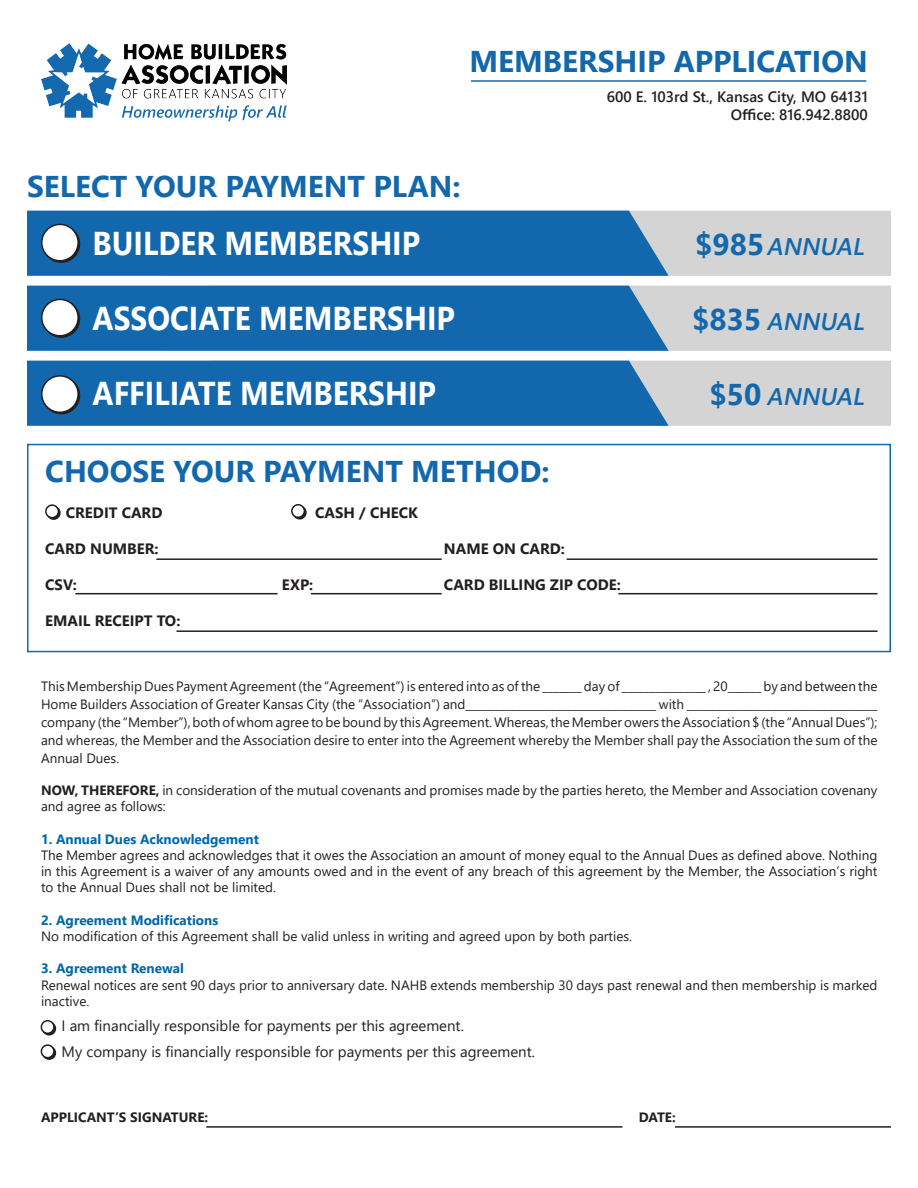
<style>
.page{position:relative;width:918px;height:1188px;background:#fff}
.page>*{position:absolute;margin:0;border:0;box-sizing:border-box;transform-origin:0 0}
.t1{font:700 33px "Segoe UI";color:#fff;scale:.91 1}
.t2{font:700 30px "Segoe UI";color:#1368ad}
.t3{font:italic 600 24px "Segoe UI";color:#1368ad}
.t4{font:15px/25.5px "Segoe UI";color:#231f20}
.t5{font:700 15px "Segoe UI";color:#231f20}
.t6{font:600 15px/18px "Segoe UI";color:#231f20;text-align:right}
.t7{font:13.5px/18px "Segoe UI";color:#231f20;text-align:justify}
.t8{font:700 13.5px "Segoe UI";color:#0067aa}
.t9{font:700 13.5px "Segoe UI";color:#231f20}
.s1{font-weight:700;font-style:normal;font-size:30px}
.s2{font-weight:700}
</style>
<div class="page">
<img style="left:41px;top:44px;width:245px;height:77px">
<hr style="left:471px;top:80px;width:395px;height:2px;background:#1368ad">
<div style="left:669px;top:211px;width:222px;height:65px;background:#d4d4d4"></div>
<div style="left:27px;top:211px;width:642px;height:65px;background:#1368ad"></div>
<div style="left:669px;top:286px;width:222px;height:65px;background:#d4d4d4"></div>
<div style="left:27px;top:286px;width:642px;height:65px;background:#1368ad"></div>
<div style="left:669px;top:361px;width:222px;height:65px;background:#d4d4d4"></div>
<div style="left:27px;top:361px;width:642px;height:65px;background:#1368ad"></div>
<div style="left:43px;top:226px;width:36px;height:36px;background:#231f20;border-radius:50%"></div>
<div style="left:42px;top:225px;width:38px;height:38px;border:2px solid #231f20;border-radius:50%"></div>
<div style="left:42px;top:224px;width:36px;height:37px;background:#fff;border-radius:50%"></div>
<div style="left:41px;top:224px;width:38px;height:38px;border:2px solid #231f20;border-radius:50%"></div>
<div style="left:43px;top:301px;width:36px;height:36px;background:#231f20;border-radius:50%"></div>
<div style="left:42px;top:300px;width:38px;height:38px;border:2px solid #231f20;border-radius:50%"></div>
<div style="left:42px;top:299px;width:36px;height:37px;background:#fff;border-radius:50%"></div>
<div style="left:41px;top:299px;width:38px;height:38px;border:2px solid #231f20;border-radius:50%"></div>
<div style="left:43px;top:377px;width:36px;height:37px;background:#231f20;border-radius:50%"></div>
<div style="left:42px;top:377px;width:38px;height:37px;border:2px solid #231f20;border-radius:50%"></div>
<div style="left:42px;top:376px;width:36px;height:36px;background:#fff;border-radius:50%"></div>
<div style="left:41px;top:375px;width:38px;height:38px;border:2px solid #231f20;border-radius:50%"></div>
<div style="left:27px;top:444px;width:864px;height:208px;border:2px solid #1368ad"></div>
<div style="left:293px;top:506px;width:13px;height:13px;background:#231f20;border-radius:50%"></div>
<div style="left:293px;top:505px;width:14px;height:15px;border:2px solid #231f20;border-radius:50%"></div>
<div style="left:292px;top:505px;width:12px;height:12px;background:#fff;border-radius:50%"></div>
<div style="left:291px;top:504px;width:14px;height:14px;border:2px solid #231f20;border-radius:50%"></div>
<div style="left:47px;top:507px;width:13px;height:12px;background:#231f20;border-radius:50%"></div>
<div style="left:47px;top:506px;width:14px;height:14px;border:2px solid #231f20;border-radius:50%"></div>
<div style="left:46px;top:505px;width:12px;height:13px;background:#fff;border-radius:50%"></div>
<div style="left:45px;top:504px;width:14px;height:14px;border:2px solid #231f20;border-radius:50%"></div>
<div style="left:43px;top:1022px;width:12px;height:13px;background:#231f20;border-radius:50%"></div>
<div style="left:42px;top:1022px;width:14px;height:14px;border:2px solid #231f20;border-radius:50%"></div>
<div style="left:41px;top:1021px;width:13px;height:12px;background:#fff;border-radius:50%"></div>
<div style="left:41px;top:1020px;width:14px;height:14px;border:2px solid #231f20;border-radius:50%"></div>
<div style="left:43px;top:1047px;width:12px;height:12px;background:#231f20;border-radius:50%"></div>
<div style="left:42px;top:1046px;width:14px;height:14px;border:2px solid #231f20;border-radius:50%"></div>
<div style="left:41px;top:1045px;width:13px;height:13px;background:#fff;border-radius:50%"></div>
<div style="left:41px;top:1044px;width:14px;height:14px;border:2px solid #231f20;border-radius:50%"></div>
<hr style="left:675px;top:1126px;width:216px;height:2px;background:#231f20">
<hr style="left:206px;top:1126px;width:417px;height:2px;background:#231f20">
<hr style="left:156px;top:558px;width:286px;height:2px;background:#231f20">
<hr style="left:567px;top:558px;width:311px;height:2px;background:#231f20">
<hr style="left:75px;top:593px;width:203px;height:1px;background:#231f20">
<hr style="left:311px;top:593px;width:131px;height:1px;background:#231f20">
<hr style="left:618px;top:593px;width:259px;height:1px;background:#231f20">
<hr style="left:176px;top:630px;width:702px;height:2px;background:#231f20">
<h2 class="t2" style="left:470px;top:33px;width:400px">MEMBERSHIP APPLICATION</h2>
<p class="t6" style="left:607px;top:86px;width:263px">600 E. 103rd St., Kansas City, MO 64131<br>Office: 816.942.8800</p>
<h2 class="t2" style="left:27px;top:158px;width:435px">SELECT YOUR PAYMENT PLAN:</h2>
<h1 class="t1" style="left:93px;top:213px;width:362px">BUILDER MEMBERSHIP</h1>
<h3 class="t3" style="left:695px;top:224px;width:177px"><span class="s1">$ 9 8 5</span> ANNUAL</h3>
<h1 class="t1" style="left:93px;top:288px;width:400px">ASSOCIATE MEMBERSHIP</h1>
<h3 class="t3" style="left:692px;top:299px;width:180px"><span class="s1">$ 8 3 5</span> ANNUAL</h3>
<h1 class="t1" style="left:93px;top:363px;width:379px">AFFILIATE MEMBERSHIP</h1>
<h3 class="t3" style="left:710px;top:374px;width:163px"><span class="s1">$ 5 0</span> ANNUAL</h3>
<h2 class="t2" style="left:45px;top:443px;width:506px">CHOOSE YOUR PAYMENT METHOD:</h2>
<p class="t5" style="left:66px;top:499px;width:98px">CREDIT CARD</p>
<p class="t5" style="left:315px;top:499px;width:104px">CASH / CHECK</p>
<p class="t5" style="left:45px;top:535px;width:115px">CARD NUMBER:</p>
<p class="t5" style="left:444px;top:535px;width:123px">NAME ON CARD:</p>
<p class="t5" style="left:45px;top:571px;width:33px">CSV:</p>
<p class="t5" style="left:282px;top:571px;width:33px">EXP:</p>
<p class="t5" style="left:444px;top:571px;width:178px">CARD BILLING ZIP CODE:</p>
<p class="t5" style="left:45px;top:607px;width:137px">EMAIL RECEIPT TO:</p>
<p class="t7" style="left:41px;top:676px;width:838px">This Membership Dues Payment Agreement (the “Agreement”) is entered into as of the _______ day of _______________ , 20______ by and between the Home Builders Association of Greater Kansas City (the “Association”) and__________________________________ with __________________________________ company (the “Member”), both of whom agree to be bound by this Agreement. Whereas, the Member owers the Association $ (the “Annual Dues”); and whereas, the Member and the Association desire to enter into the Agreement whereby the Member shall pay the Association the sum of the Annual Dues.</p>
<p class="t7" style="left:41px;top:781px;width:838px;line-height:16.2px"><span class="s2">NOW, THEREFORE,</span> in consideration of the mutual covenants and promises made by the parties hereto, the Member and Association covenany and agree as follows:</p>
<p class="t8" style="left:41px;top:826px;width:219px">1. Annual Dues Acknowledgement</p>
<p class="t7" style="left:41px;top:846px;width:838px;line-height:16.2px">The Member agrees and acknowledges that it owes the Association an amount of money equal to the Annual Dues as defined above. Nothing in this Agreement is a waiver of any amounts owed and in the event of any breach of this agreement by the Member, the Association’s right to the Annual Dues shall not be limited.</p>
<p class="t8" style="left:41px;top:907px;width:179px">2. Agreement Modifications</p>
<p class="t7" style="left:41px;top:926px;width:593px">No modification of this Agreement shall be valid unless in writing and agreed upon by both parties.</p>
<p class="t8" style="left:41px;top:956px;width:144px">3. Agreement Renewal</p>
<p class="t7" style="left:41px;top:976px;width:838px;line-height:16.2px">Renewal notices are sent 90 days prior to anniversary date. NAHB extends membership 30 days past renewal and then membership is marked inactive.</p>
<p class="t4" style="left:62px;top:1012px;width:475px">I am financially responsible for payments per this agreement.<br>My company is financially responsible for payments per this agreement.</p>
<p class="t9" style="left:41px;top:1104px;width:169px">APPLICANT’S SIGNATURE:</p>
<p class="t9" style="left:639px;top:1104px;width:39px">DATE:</p>
</div>
